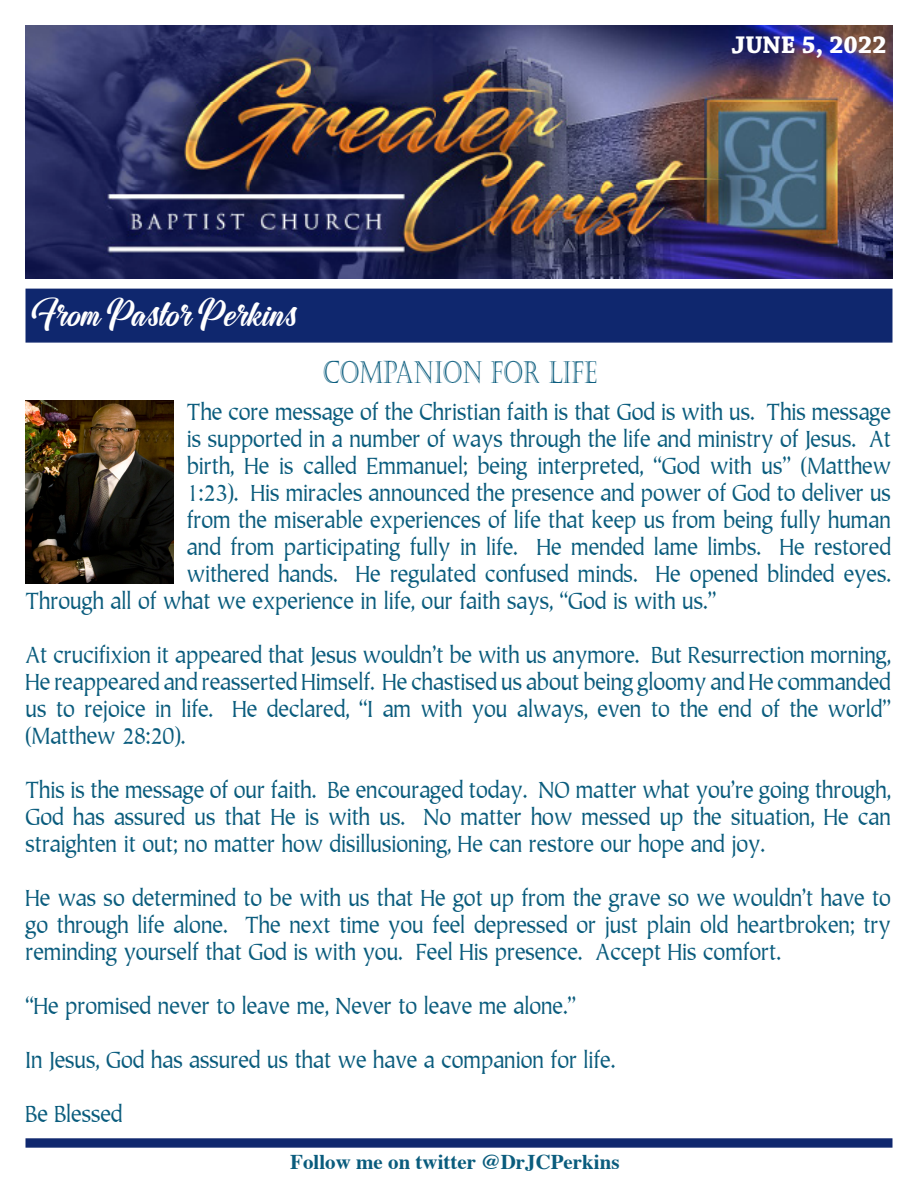
<style>
.page{position:relative;width:918px;height:1188px;background:#fff}
.page>*{position:absolute;margin:0;border:0;box-sizing:border-box;transform-origin:0 0}
.t1{font:31.5px "Jodie Garland";color:#fff}
.t2{font:30.75px "Castellar";color:#0a5c7d;scale:.73 1}
.t3{font:700 25.5px "Chaparral Pro";color:#fff}
.t4{font:22.5px/27px "Tiepolo ICG Book";color:#0a5c7d;text-align:justify;scale:.9 1}
.t5{font:700 21px "Times";color:#0a5c7d}
</style>
<div class="page">
<img style="left:26px;top:26px;width:866px;height:253px">
<div style="left:26px;top:1138px;width:866px;height:10px;background:#0f276e;border:2px solid #0f276e"></div>
<div style="left:26px;top:289px;width:866px;height:54px;background:#0f276e;border:2px solid #0f276e"></div>
<img style="left:26px;top:401px;width:147px;height:182px">
<p class="t1" style="left:32px;top:291px;width:268px">From Pastor Perkins</p>
<p class="t2" style="left:323px;top:355px;width:377px">COMPANION FOR LIFE</p>
<p class="t3" style="left:732px;top:30px;width:156px">JUNE 5, 2022</p>
<p class="t4" style="left:187px;top:398px;width:784px">The core message of the Christian faith is that God is with us. This message</p>
<p class="t4" style="left:187px;top:425px;width:784px">is supported in a number of ways through the life and ministry of Jesus. At</p>
<p class="t4" style="left:187px;top:452px;width:784px">birth, He is called Emmanuel; being interpreted, “God with us” (Matthew</p>
<p class="t4" style="left:187px;top:479px;width:784px">1:23). His miracles announced the presence and power of God to deliver us</p>
<p class="t4" style="left:187px;top:506px;width:784px">from the miserable experiences of life that keep us from being fully human</p>
<p class="t4" style="left:187px;top:533px;width:784px">and from participating fully in life. He mended lame limbs. He restored</p>
<p class="t4" style="left:187px;top:560px;width:784px">withered hands. He regulated confused minds. He opened blinded eyes.</p>
<p class="t4" style="left:26px;top:587px;width:769px">Through all of what we experience in life, our faith says, “God is with us.”</p>
<p class="t4" style="left:26px;top:641px;width:963px">At crucifixion it appeared that Jesus wouldn’t be with us anymore. But Resurrection morning, He reappeared and reasserted Himself. He chastised us about being gloomy and He commanded us to rejoice in life. He declared, “I am with you always, even to the end of the world” (Matthew 28:20).</p>
<p class="t4" style="left:26px;top:776px;width:963px">This is the message of our faith. Be encouraged today. NO matter what you’re going through, God has assured us that He is with us. No matter how messed up the situation, He can straighten it out; no matter how disillusioning, He can restore our hope and joy.</p>
<p class="t4" style="left:26px;top:884px;width:963px">He was so determined to be with us that He got up from the grave so we wouldn’t have to go through life alone. The next time you feel depressed or just plain old heartbroken; try reminding yourself that God is with you. Feel His presence. Accept His comfort.</p>
<p class="t4" style="left:26px;top:992px;width:613px">“He promised never to leave me, Never to leave me alone.”</p>
<p class="t4" style="left:26px;top:1046px;width:657px">In Jesus, God has assured us that we have a companion for life.</p>
<p class="t4" style="left:26px;top:1100px;width:109px">Be Blessed</p>
<p class="t5" style="left:290px;top:1142px;width:331px">Follow me on twitter @DrJCPerkins</p>
</div>
